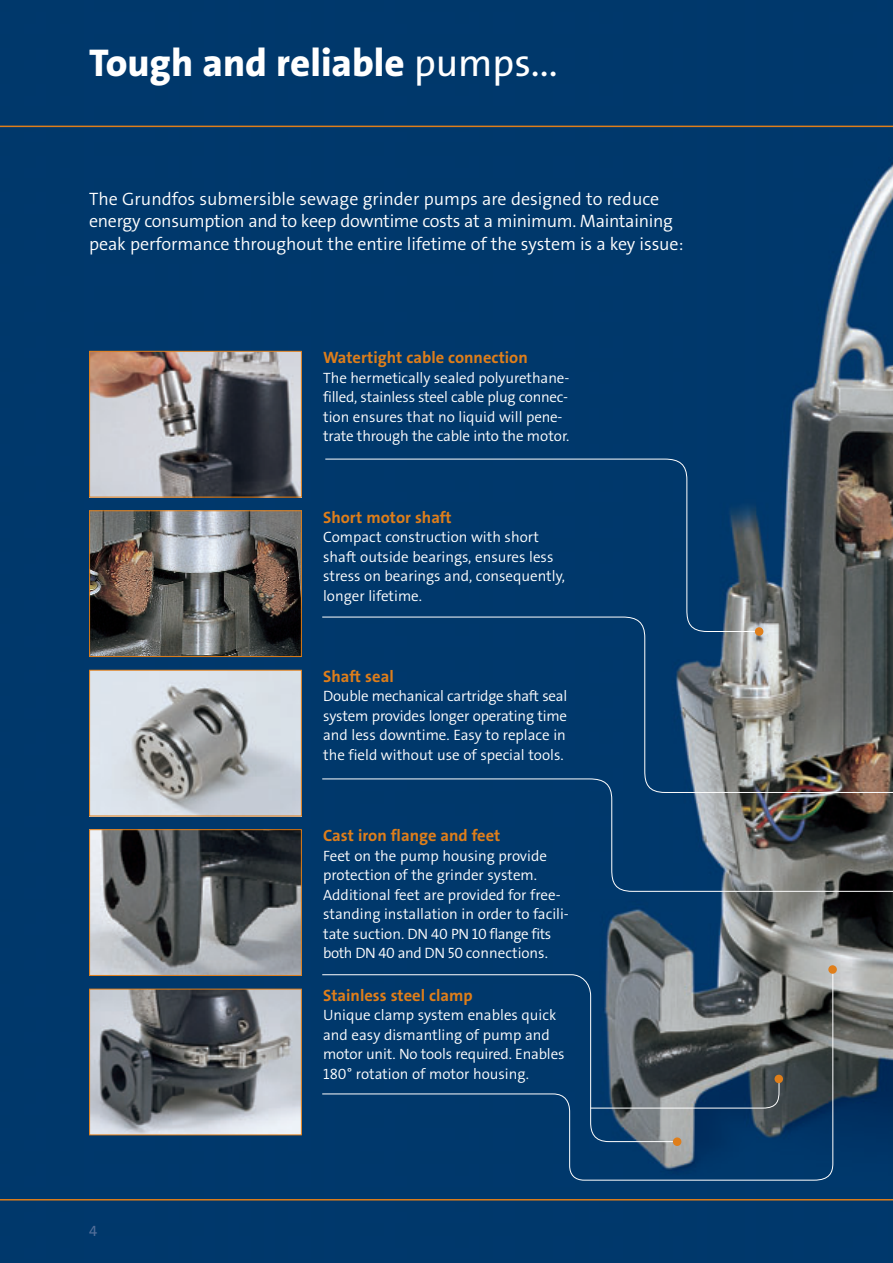
<style>
.page{position:relative;width:893px;height:1263px;background:#fff}
.page>*{position:absolute;margin:0;border:0;box-sizing:border-box;transform-origin:0 0}
.t1{font:39px "The Sans Grundfos 8 XB";color:#fff}
.t2{font:18px/22.5px "The Sans Grundfos 4 SL";letter-spacing:-.005em;color:#fff}
.t3{font:16.5px "The Sans Grundfos 7 B";color:#df7e1a}
.t4{font:15px/19.5px "The Sans Grundfos 4 SL";color:#fff}
.t5{font:15px "The Sans Grundfos 5 R";color:#546f99}
.s1{font-family:"The Sans Grundfos 5 R"}
</style>
<div class="page">
<div style="left:0;top:0;width:892px;height:1263px;background:#00386b"></div>
<hr style="left:0;top:126px;width:892px;height:1px;background:#df7e1a">
<hr style="left:0;top:1199px;width:892px;height:2px;background:#df7e1a">
<img style="left:91px;top:353px;width:209px;height:143px">
<div style="left:89px;top:351px;width:213px;height:147px;border:1px solid #df7e1a"></div>
<img style="left:91px;top:512px;width:209px;height:143px">
<div style="left:89px;top:510px;width:213px;height:147px;border:1px solid #df7e1a"></div>
<img style="left:91px;top:672px;width:209px;height:142px">
<div style="left:89px;top:670px;width:213px;height:146px;border:1px solid #df7e1a"></div>
<img style="left:91px;top:831px;width:209px;height:143px">
<div style="left:89px;top:829px;width:213px;height:147px;border:1px solid #df7e1a"></div>
<img style="left:91px;top:991px;width:209px;height:142px">
<div style="left:89px;top:989px;width:213px;height:146px;border:1px solid #df7e1a"></div>
<div style="left:324px;top:458px;width:437px;height:158px;background:#00386b"></div>
<svg style="left:321px;top:616px;width:571px;height:565px;background:#2b4e6d"></svg>
<div style="left:828px;top:965px;width:8px;height:9px;background:#df7e1a;border-radius:50%"></div>
<svg style="left:321px;top:974px;width:357px;height:169px;background:#14446f"></svg>
<div style="left:673px;top:1137px;width:8px;height:9px;background:#df7e1a;border-radius:50%"></div>
<svg style="left:589px;top:1075px;width:190px;height:34px;background:#495b6c"></svg>
<div style="left:774px;top:1075px;width:9px;height:8px;background:#df7e1a;border-radius:50%"></div>
<h1 class="t1" style="left:89px;top:46px;width:470px">Tough and reliable <span class="s1">pumps...</span></h1>
<p class="t2" style="left:89px;top:189px;width:596px">The Grundfos submersible sewage grinder pumps are designed to reduce energy consumption and to keep downtime costs at a minimum. Maintaining peak performance throughout the entire lifetime of the system is a key issue:</p>
<p class="t3" style="left:323px;top:350px;width:206px">Watertight cable connection</p>
<p class="t4" style="left:323px;top:369px;width:248px">The hermetically sealed polyurethane&shy;filled, stainless steel cable plug connec&shy;tion ensures that no liquid will pene&shy;trate through the cable into the motor.</p>
<p class="t3" style="left:323px;top:510px;width:130px">Short motor shaft</p>
<p class="t4" style="left:323px;top:528px;width:243px">Compact construction with short shaft outside bearings, ensures less stress on bearings and, consequently, longer lifetime.</p>
<p class="t3" style="left:323px;top:669px;width:72px">Shaft seal</p>
<p class="t4" style="left:323px;top:688px;width:246px;text-align:justify">Double mechanical cartridge shaft seal system provides longer operating time and less downtime. Easy to replace in the field without use of special tools.</p>
<p class="t5" style="left:89px;top:1225px;width:10px">4</p>
<p class="t3" style="left:323px;top:829px;width:179px">Cast iron flange and feet</p>
<p class="t4" style="left:323px;top:847px;width:247px">Feet on the pump housing provide protection of the grinder system.<br>Additional feet are provided for free&shy;standing installation in order to facili&shy;tate suction. DN 40 PN 10 flange fits both DN 40 and DN 50 connections.</p>
<p class="t3" style="left:323px;top:988px;width:151px">Stainless steel clamp</p>
<p class="t4" style="left:323px;top:1007px;width:243px">Unique clamp system enables quick and easy dismantling of pump and motor unit. No tools required. Enables 180° rotation of motor housing.</p>
</div>
